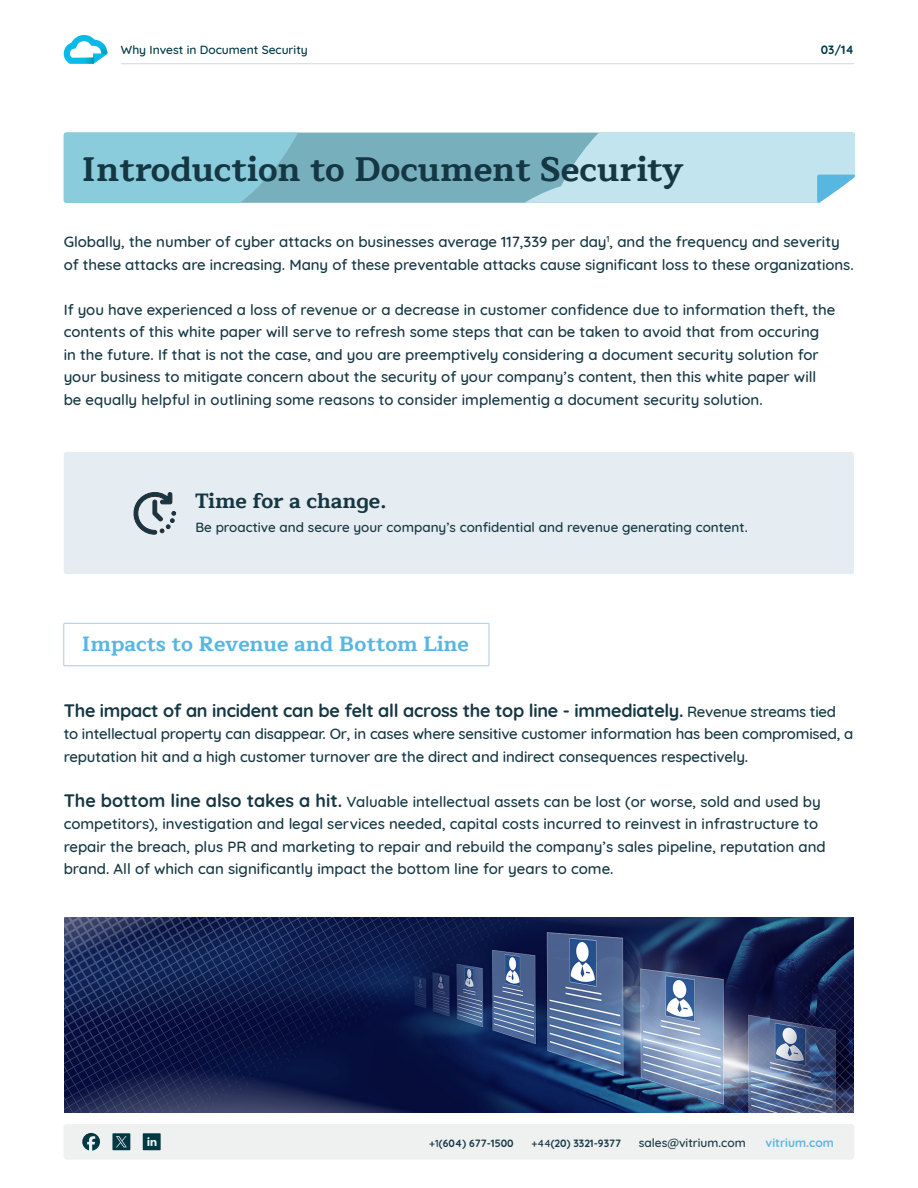
<style>
.page{position:relative;width:918px;height:1188px;background:#fff}
.page>*{position:absolute;margin:0;border:0;box-sizing:border-box;transform-origin:0 0}
.t1{font:700 34.5px "Maitree";color:#153743}
.t2{font:700 21px "Maitree";color:#58b7e1}
.t3{font:700 21px "Maitree";color:#153743}
.t4{font:700 18px "Quicksand";letter-spacing:-.015em;color:#153743}
.t5{font:500 15px/22.5px "Quicksand";color:#153743}
.t6{font:500 13.5px "Quicksand";color:#153743}
.t7{font:500 12px "Quicksand";color:#153743}
.t8{font:500 12px "Quicksand";color:#003844}
.t9{font:700 12px "Quicksand";color:#58b8e2}
.t10{font:700 12px "Quicksand";color:#003844}
.t11{font:700 10.5px "Quicksand";color:#153743}
.s1{font-weight:500;font-size:15px}
.s2{font-weight:700;font-size:18px}
.s3{font-weight:700;color:#58b8e2}
.s4{font-weight:500}
</style>
<div class="page">
<svg style="left:63px;top:35px;width:44px;height:29px"></svg>
<hr style="left:121px;top:63px;width:733px;height:1px;background:#003844">
<div style="left:64px;top:452px;width:790px;height:122px;background:#e6edf2;border-radius:2px"></div>
<svg style="left:133px;top:492px;width:43px;height:42px"></svg>
<svg style="left:419px;top:133px;width:19px;height:70px"></svg>
<svg style="left:64px;top:133px;width:355px;height:70px;background:#83c0cf"></svg>
<svg style="left:438px;top:133px;width:417px;height:70px;background:#a8d2df"></svg>
<div style="left:63px;top:623px;width:426px;height:43px;border:1px solid #accada"></div>
<img style="left:64px;top:917px;width:790px;height:195px">
<div style="left:64px;top:1124px;width:790px;height:35px;background:#eff0f0;border-radius:3px"></div>
<svg style="left:82px;top:1133px;width:18px;height:18px"></svg>
<svg style="left:112px;top:1133px;width:18px;height:17px"></svg>
<svg style="left:143px;top:1133px;width:18px;height:17px"></svg>
<p class="t8" style="left:121px;top:40px;width:188px">Why Invest in Document Security</p>
<p class="t10" style="left:821px;top:39px;width:35px">03/14</p>
<h1 class="t1" style="left:82px;top:140px;width:603px">Introduction to Document Security</h1>
<p class="t5" style="left:64px;top:229px;width:792px">Globally, the number of cyber attacks on businesses average 117,339 per day<sup>1</sup>, and the frequency and severity of these attacks are increasing. Many of these preventable attacks cause significant loss to these organizations.</p>
<p class="t5" style="left:64px;top:297px;width:773px">If you have experienced a loss of revenue or a decrease in customer confidence due to information theft, the contents of this white paper will serve to refresh some steps that can be taken to avoid that from occuring<br>in the future. If that is not the case, and you are preemptively considering a document security solution for your business to mitigate concern about the security of your company’s content, then this white paper will be equally helpful in outlining some reasons to consider implementig a document security solution.</p>
<h2 class="t3" style="left:195px;top:483px;width:193px">Time for a change.</h2>
<p class="t6" style="left:195px;top:517px;width:554px">Be proactive and secure your company’s confidential and revenue generating content.</p>
<h2 class="t2" style="left:82px;top:626px;width:389px">Impacts to Revenue and Bottom Line</h2>
<p class="t4" style="left:64px;top:695px;width:774px">The impact of an incident can be felt all across the top line - immediately. <span class="s1">Revenue streams tied</span></p>
<p class="t5" style="left:64px;top:721px;width:791px">to intellectual property can disappear. Or, in cases where sensitive customer information has been compromised, a reputation hit and a high customer turnover are the direct and indirect consequences respectively.</p>
<p class="t5" style="left:64px;top:789px;width:764px"><span class="s2">The bottom line also takes a hit.</span> Valuable intellectual assets can be lost (or worse, sold and used by competitors), investigation and legal services needed, capital costs incurred to reinvest in infrastructure to repair the breach, plus PR and marketing to repair and rebuild the company’s sales pipeline, reputation and brand. All of which can significantly impact the bottom line for years to come.</p>
<p class="t7" style="left:531px;top:1132px;width:201px"><sub>+44</sub><sub>(20)</sub> <sub>3321-9377</sub> sales@vitrium.com</p>
<p class="t7" style="left:639px;top:1133px;width:181px">sales@vitrium.com <span class="s3">vitrium.com</span></p>
<p class="t11" style="left:484px;top:1133px;width:124px"><span class="s4">Toll-free</span> 1(866) 40 -1500</p>
<p class="t9" style="left:766px;top:1132px;width:70px">vitrium.com</p>
<p class="t11" style="left:429px;top:1134px;width:86px"><span class="s4">+1</span>(604) 677-1500</p>
</div>
